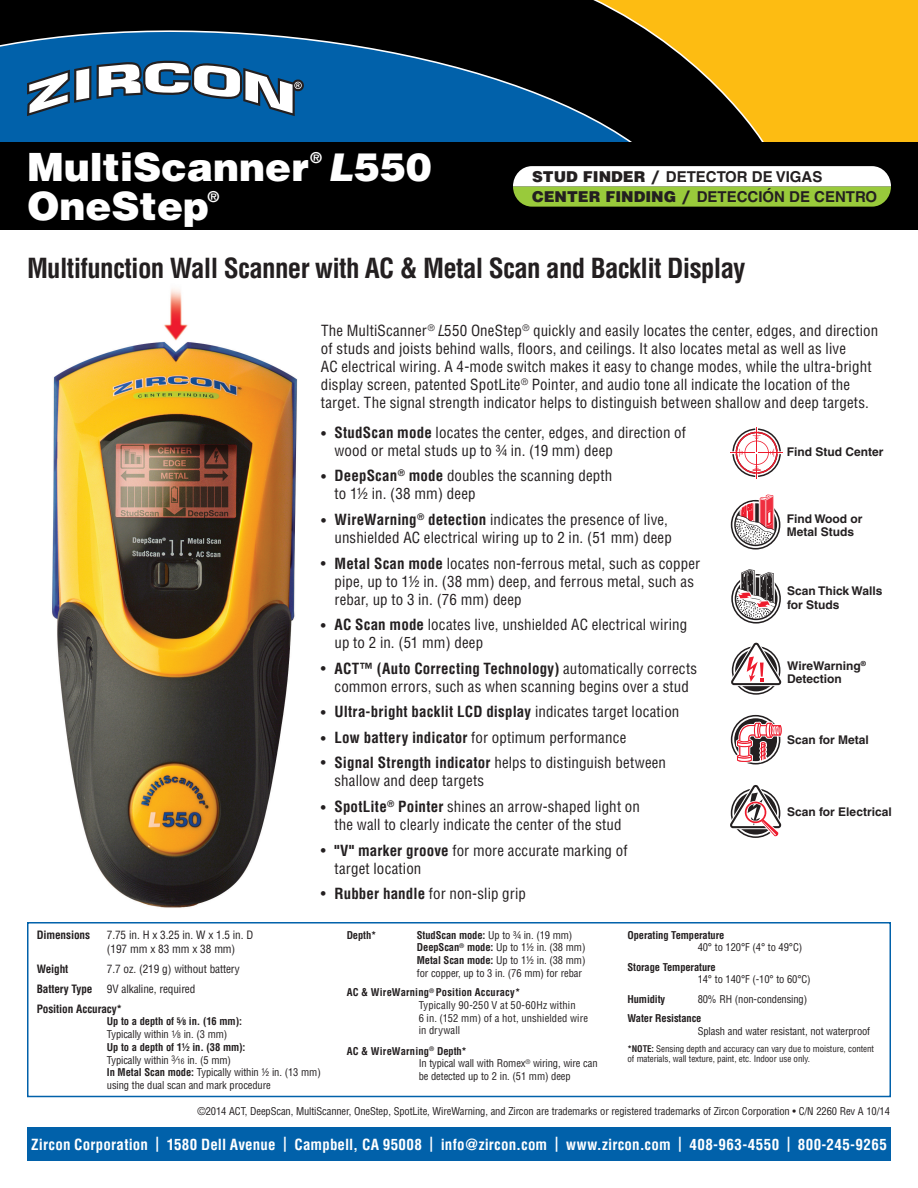
<style>
.page{position:relative;width:918px;height:1188px;background:#fff}
.page>*{position:absolute;margin:0;border:0;box-sizing:border-box;transform-origin:0 0}
.t1{font:900 39px "Helvetica";color:#fff}
.t2{font:700 condensed 27px "Helvetica";letter-spacing:-.025em;color:#231f20}
.t3{font:condensed 15px/18px "Helvetica";letter-spacing:.01em;color:#231f20}
.t4{font:700 condensed 15px "Helvetica";letter-spacing:.015em;color:#fff}
.t5{font:700 15px/20.2px "Helvetica";color:#231f20}
.t6{font:700 condensed 15px "Helvetica";letter-spacing:.01em;color:#231f20}
.t7{font:900 15px "Helvetica";color:#fff}
.t8{font:700 12px/13.5px "Helvetica";color:#231f20}
.t9{font:condensed 11.25px/13.5px "Helvetica";letter-spacing:-.01em;color:#231f20}
.t10{font:700 condensed 11.25px "Helvetica";letter-spacing:-.01em;color:#231f20}
.t11{font:condensed 10.5px/12.8px "Helvetica";letter-spacing:-.01em;color:#231f20}
.t12{font:condensed 10.5px/12.8px "Helvetica";letter-spacing:.015em;color:#231f20}
.t13{font:700 condensed 10.5px "Helvetica";letter-spacing:-.01em;color:#231f20}
.t14{font:condensed 9px/10.5px "Helvetica";letter-spacing:-.01em;color:#231f20}
.s1{font-style:italic;font-size:38.25px}
.s2{font-weight:900}
.s3{font-family:"Verdana"}
.s4{font-style:italic}
.s5{font-weight:700}
.s6{font-weight:400}
.s7{font-weight:700;font-size:7.5px}
.s8{font-size:7.5px}
</style>
<div class="page">
<div style="left:766px;top:0;width:152px;height:143px;background:#fdbc12"></div>
<svg style="left:0;top:0;width:766px;height:143px;background:#1f3f4a"></svg>
<svg style="left:27px;top:66px;width:64px;height:50px"></svg>
<svg style="left:97px;top:61px;width:207px;height:55px"></svg>
<div style="left:27px;top:1128px;width:864px;height:33px;background:#0161aa"></div>
<img style="left:52px;top:288px;width:246px;height:620px">
<div style="left:27px;top:922px;width:864px;height:175px;border:2px solid #0161aa"></div>
<div style="left:730px;top:451px;width:26px;height:3px;border:2px solid #fff"></div>
<div style="left:757px;top:451px;width:26px;height:3px;border:2px solid #fff"></div>
<svg style="left:731px;top:427px;width:51px;height:52px"></svg>
<div style="left:0;top:143px;width:918px;height:87px;background:#000"></div>
<svg style="left:731px;top:569px;width:50px;height:55px"></svg>
<svg style="left:731px;top:642px;width:51px;height:53px"></svg>
<svg style="left:731px;top:494px;width:49px;height:56px"></svg>
<svg style="left:513px;top:166px;width:378px;height:41px;background:#c4db97"></svg>
<svg style="left:731px;top:715px;width:51px;height:49px"></svg>
<svg style="left:730px;top:785px;width:52px;height:53px"></svg>
<h1 class="t1" style="left:27px;top:141px;width:283px">MultiScanner</h1>
<p class="t7" style="left:310px;top:147px;width:13px">®</p>
<h1 class="t1" style="left:327px;top:141px;width:106px"><span class="s1">L</span>550</h1>
<h1 class="t1" style="left:27px;top:180px;width:184px">OneStep</h1>
<p class="t7" style="left:207px;top:186px;width:13px">®</p>
<p class="t5" style="left:532px;top:166px;width:347px"><span class="s2">STUD FINDER</span> <span class="s3">/</span> DETECTOR DE VIGAS<br><span class="s2">CENTER FINDING</span> <span class="s3">/</span> DETECCIÓN DE CENTRO</p>
<h2 class="t2" style="left:27px;top:251px;width:720px">Multifunction Wall Scanner with AC &amp; Metal Scan and Backlit Display</h2>
<p class="t3" style="left:321px;top:321px;width:559px">The MultiScanner<sup>®</sup> <span class="s4">L</span>550 OneStep<sup>®</sup> quickly and easily locates the center, edges, and direction of studs and joists behind walls, floors, and ceilings. It also locates metal as well as live<br>AC electrical wiring. A 4-mode switch makes it easy to change modes, while the ultra-bright display screen, patented SpotLite<sup>®</sup> Pointer, and audio tone all indicate the location of the target. The signal strength indicator helps to distinguish between shallow and deep targets.</p>
<p class="t3" style="left:334px;top:423px;width:353px;text-indent:-14px">• <span class="s5">StudScan mode</span> locates the center, edges, and direction of wood or metal studs up to ¾ in. (19 mm) deep</p>
<p class="t3" style="left:335px;top:467px;width:279px;text-indent:-14px">• <span class="s5">DeepScan</span><sup>®</sup> <span class="s5">mode</span> doubles the scanning depth to 1½ in. (38 mm) deep</p>
<p class="t3" style="left:321px;top:510px;width:352px;text-align:right">• <span class="s5">WireWarning</span><sup>®</sup> <span class="s5">detection</span> indicates the presence of live, unshielded AC electrical wiring up to 2 in. (51 mm) deep</p>
<p class="t3" style="left:334px;top:554px;width:367px;text-indent:-14px">• <span class="s5">Metal Scan mode</span> locates non-ferrous metal, such as copper pipe, up to 1½ in. (38 mm) deep, and ferrous metal, such as rebar, up to 3 in. (76 mm) deep</p>
<p class="t3" style="left:334px;top:616px;width:354px;text-indent:-14px">• <span class="s5">AC Scan mode</span> locates live, unshielded AC electrical wiring up to 2 in. (51 mm) deep</p>
<p class="t3" style="left:321px;top:659px;width:378px;text-align:center">• <span class="s5">ACT™ (Auto Correcting Technology)</span> automatically corrects common errors, such as when scanning begins over a stud</p>
<p class="t6" style="left:321px;top:702px;width:360px"><span class="s6">•</span> Ultra-bright backlit LCD display <span class="s6">indicates target location</span></p>
<p class="t3" style="left:321px;top:728px;width:307px">• <span class="s5">Low battery indicator</span> for optimum performance</p>
<p class="t3" style="left:334px;top:754px;width:333px;text-indent:-14px">• <span class="s5">Signal Strength indicator</span> helps to distinguish between shallow and deep targets</p>
<p class="t3" style="left:321px;top:797px;width:321px;text-align:center">• <span class="s5">SpotLite</span><sup>®</sup> <span class="s5">Pointer</span> shines an arrow-shaped light on the wall to clearly indicate the center of the stud</p>
<p class="t3" style="left:334px;top:841px;width:295px;text-indent:-14px">• <span class="s5">"V" marker groove</span> for more accurate marking of target location</p>
<p class="t3" style="left:321px;top:885px;width:206px">• <span class="s5">Rubber handle</span> for non-slip grip</p>
<p class="t8" style="left:787px;top:445px;width:98px">Find Stud Center</p>
<p class="t8" style="left:787px;top:512px;width:77px;line-height:12.8px">Find Wood or<br>Metal Studs</p>
<p class="t8" style="left:787px;top:584px;width:97px">Scan Thick Walls for Studs</p>
<p class="t8" style="left:787px;top:659px;width:80px">WireWarning<sup>®<br></sup>Detection</p>
<p class="t8" style="left:787px;top:733px;width:83px">Scan for Metal</p>
<p class="t8" style="left:787px;top:804px;width:106px">Scan for Electrical</p>
<p class="t10" style="left:37px;top:928px;width:55px">Dimensions</p>
<p class="t9" style="left:107px;top:928px;width:148px">7.75 in. H x 3.25 in. W x 1.5 in. D (197 mm x 83 mm x 38 mm)</p>
<p class="t10" style="left:37px;top:962px;width:33px">Weight</p>
<p class="t9" style="left:107px;top:962px;width:134px">7.7 oz. (219 g) without battery</p>
<p class="t10" style="left:37px;top:982px;width:57px">Battery Type</p>
<p class="t9" style="left:107px;top:982px;width:90px">9V alkaline, required</p>
<p class="t10" style="left:37px;top:1002px;width:87px">Position Accuracy*</p>
<p class="t11" style="left:107px;top:1015px;width:215px"><span class="s5">Up to a depth of</span> <sup>5</sup><span class="s5">⁄</span><span class="s7">8</span> <span class="s5">in. (16 mm):<br></span>Typically within <sup>1</sup>⁄<span class="s8">8</span> in. (3 mm)<br><span class="s5">Up to a depth of 1½ in. (38 mm):<br></span>Typically within <sup>3</sup>⁄<span class="s8">16</span> in. (5 mm)<br><span class="s5">In Metal Scan mode:</span> Typically within ½ in. (13 mm) using the dual scan and mark procedure</p>
<p class="t13" style="left:347px;top:928px;width:31px">Depth*</p>
<p class="t11" style="left:417px;top:928px;width:170px"><span class="s5">StudScan mode:</span> Up to ¾ in. (19 mm)<br><span class="s5">DeepScan</span><sup>®</sup> <span class="s5">mode:</span> Up to 1½ in. (38 mm)<br><span class="s5">Metal Scan mode:</span> Up to 1½ in. (38 mm) for copper, up to 3 in. (76 mm) for rebar</p>
<p class="t12" style="left:419px;top:986px;width:171px;text-indent:-72px"><span class="s5">AC &amp; WireWarning</span><sup>®</sup> <span class="s5">Position Accuracy*<br></span>Typically 90-250 V at 50-60Hz within<br>6 in. (152 mm) of a hot, unshielded wire in drywall</p>
<p class="t11" style="left:419px;top:1044px;width:180px;text-indent:-72px"><span class="s5">AC &amp; WireWarning</span><sup>®</sup> <span class="s5">Depth*<br></span>In typical wall with Romex<sup>®</sup> wiring, wire can be detected up to 2 in. (51 mm) deep</p>
<p class="t13" style="left:627px;top:928px;width:98px">Operating Temperature</p>
<p class="t11" style="left:698px;top:941px;width:106px">40° to 120°F (4° to 49°C)</p>
<p class="t13" style="left:627px;top:960px;width:90px">Storage Temperature</p>
<p class="t11" style="left:698px;top:973px;width:115px">14° to 140°F (-10° to 60°C)</p>
<p class="t13" style="left:627px;top:992px;width:39px">Humidity</p>
<p class="t11" style="left:698px;top:992px;width:111px">80% RH (non-condensing)</p>
<p class="t13" style="left:627px;top:1011px;width:76px">Water Resistance</p>
<p class="t11" style="left:698px;top:1024px;width:174px">Splash and water resistant, not waterproof</p>
<p class="t14" style="left:627px;top:1043px;width:248px"><span class="s5">*NOTE:</span> Sensing depth and accuracy can vary due to moisture, content of materials, wall texture, paint, etc. Indoor use only.</p>
<p class="t11" style="left:198px;top:1105px;width:694px">©2014 ACT, DeepScan, MultiScanner, OneStep, SpotLite, WireWarning, and Zircon are trademarks or registered trademarks of Zircon Corporation • C/N 2260 Rev A 10/14</p>
<p class="t4" style="left:31px;top:1135px;width:857px">Zircon Corporation | 1580 Dell Avenue | Campbell, CA 95008 | info@zircon.com | www.zircon.com | 408-963-4550 | 800-245-9265</p>
</div>
